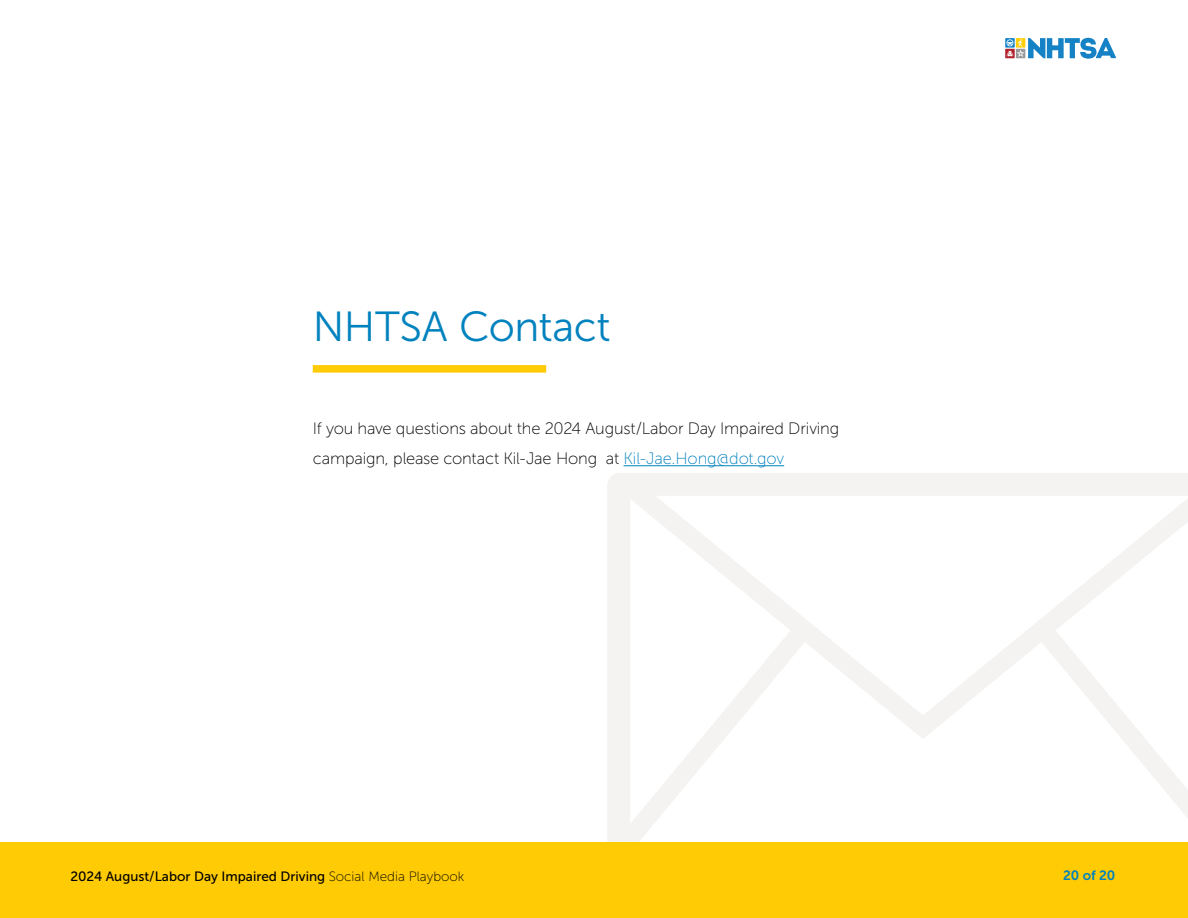
<style>
.page{position:relative;width:1188px;height:918px;background:#fff}
.page>*{position:absolute;margin:0;border:0;box-sizing:border-box;transform-origin:0 0}
.t1{font:42px "Museo Sans 300";letter-spacing:-.01em;color:#0082be}
.Body{font:16.5px/30px "Museo Sans 100";letter-spacing:-.01em;color:#000}
.t2{font:13.5px "Museo Sans 500";color:#000}
.t3{font:13.5px "Museo Sans 700";color:#0082be}
.s1{color:#0382bd}
.s2{font-family:"Museo Sans 100"}
</style>
<div class="page">
<div style="left:0;top:842px;width:1188px;height:76px;background:#ffcb05"></div>
<div style="left:1005px;top:49px;width:10px;height:9px;background:#c24f56"></div>
<svg style="left:1006px;top:38px;width:110px;height:21px"></svg>
<svg style="left:607px;top:473px;width:581px;height:369px"></svg>
<div style="left:313px;top:365px;width:233px;height:8px;background:#ffcb05"></div>
<hr style="left:624px;top:465px;width:160px;height:1px;background:#0382bd">
<h1 class="t1" style="left:313px;top:304px;width:299px">NHTSA Contact</h1>
<p class="Body" style="left:313px;top:414px;width:528px">If you have questions about the 2024 August/Labor Day Impaired Driving campaign, please contact Kil-Jae Hong at <span class="s1">Kil-Jae.Hong@dot.gov</span></p>
<p class="t2" style="left:70px;top:869px;width:395px">2024 August/Labor Day Impaired Driving <span class="s2">Social Media Playbook</span></p>
<p class="t3" style="left:1063px;top:868px;width:54px">20 of 20</p>
</div>
